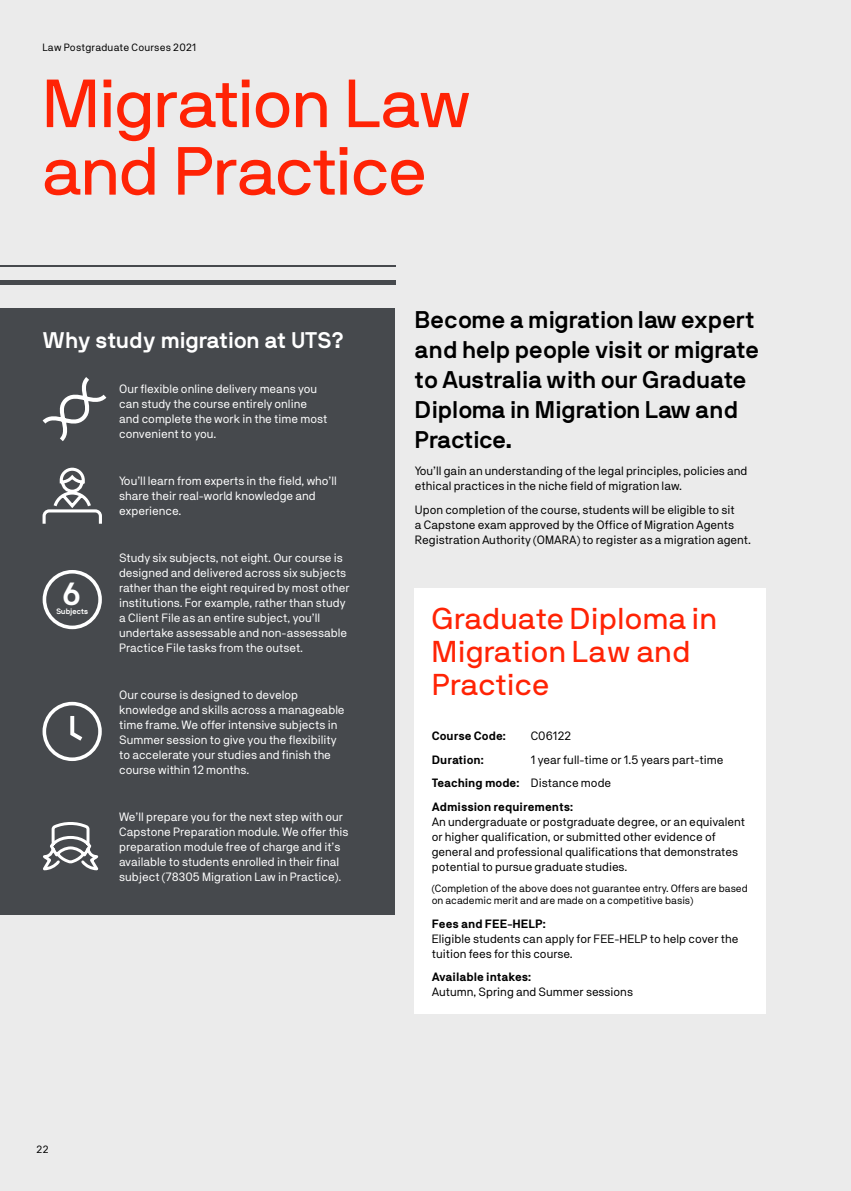
<style>
.page{position:relative;width:851px;height:1191px;background:#fff}
.page>*{position:absolute;margin:0;border:0;box-sizing:border-box;transform-origin:0 0}
.t1{font:67.5px/67.5px "NB International Pro";letter-spacing:-.015em;color:#ff2305}
.t2{font:700 31.8px "NB International Pro";color:#fff}
.t3{font:30px/33px "NB International Pro";letter-spacing:.02em;color:#ff2305}
.t4{font:700 24px/30px "NB International Pro";color:#000}
.t5{font:700 22.5px "NB International Pro";letter-spacing:-.01em;color:#fff}
.t6{font:12px/15px "NB Akademie Std";color:#fff}
.t7{font:12px/15px "NB Akademie Std";color:#000}
.t8{font:700 12px "NB Akademie Std";color:#000}
.t9{font:10.5px/12.6px "NB Akademie Std";color:#000}
.t10{font:10.5px "NB Akademie Std";letter-spacing:.02em;color:#000}
.t11{font:700 7.8px "NB International Pro";color:#fff}
.s1{font-weight:700}
</style>
<div class="page">
<div style="left:0;top:0;width:850px;height:1191px;background:#ebebeb"></div>
<div style="left:0;top:308px;width:394px;height:606px;background:#46494d"></div>
<hr style="left:0;top:281px;width:395px;height:4px;background:#46494d">
<hr style="left:0;top:266px;width:395px;height:1px;background:#46494d">
<div style="left:414px;top:588px;width:351px;height:426px;background:#fff"></div>
<svg style="left:42px;top:467px;width:60px;height:57px"></svg>
<svg style="left:42px;top:377px;width:65px;height:64px"></svg>
<div style="left:43px;top:570px;width:59px;height:59px;border:4px solid #fff;border-radius:50%"></div>
<svg style="left:70px;top:716px;width:12px;height:24px"></svg>
<div style="left:43px;top:702px;width:59px;height:59px;border:4px solid #fff;border-radius:50%"></div>
<svg style="left:43px;top:822px;width:56px;height:49px"></svg>
<p class="t10" style="left:42px;top:41px;width:155px">Law Postgraduate Courses 2021</p>
<h1 class="t1" style="left:43px;top:70px;width:430px">Migration Law and Practice</h1>
<h3 class="t5" style="left:43px;top:327px;width:303px">Why study migration at UTS?</h3>
<p class="t6" style="left:119px;top:381px;width:210px">Our flexible online delivery means you can study the course entirely online and complete the work in the time most convenient to you.</p>
<p class="t6" style="left:119px;top:473px;width:219px">You’ll learn from experts in the field, who’ll share their real-world knowledge and experience.</p>
<p class="t6" style="left:119px;top:550px;width:232px">Study six subjects, not eight. Our course is designed and delivered across six subjects rather than the eight required by most other institutions. For example, rather than study a Client File as an entire subject, you’ll undertake assessable and non-assessable Practice File tasks from the outset.</p>
<p class="t6" style="left:119px;top:687px;width:227px">Our course is designed to develop knowledge and skills across a manageable time frame. We offer intensive subjects in Summer session to give you the flexibility to accelerate your studies and finish the course within 12 months.</p>
<p class="t6" style="left:119px;top:809px;width:231px">We’ll prepare you for the next step with our Capstone Preparation module. We offer this preparation module free of charge and it’s available to students enrolled in their final subject (78305 Migration Law in Practice).</p>
<h2 class="t2" style="left:63px;top:575px;width:21px">6</h2>
<p class="t11" style="left:56px;top:606px;width:33px">Subjects</p>
<p class="t9" style="left:37px;top:1142px;width:13px">22</p>
<h3 class="t4" style="left:415px;top:304px;width:346px">Become a migration law expert and help people visit or migrate to Australia with our Graduate<br>Diploma in Migration Law and<br>Practice.</h3>
<p class="t7" style="left:415px;top:463px;width:334px">You’ll gain an understanding of the legal principles, policies and ethical practices in the niche field of migration law.</p>
<p class="t7" style="left:415px;top:502px;width:337px">Upon completion of the course, students will be eligible to sit<br>a Capstone exam approved by the Office of Migration Agents<br>Registration Authority (OMARA) to register as a migration agent.</p>
<h3 class="t3" style="left:431px;top:602px;width:287px">Graduate Diploma in<br>Migration Law and<br>Practice</h3>
<p class="t8" style="left:431px;top:729px;width:76px">Course Code:</p>
<p class="t7" style="left:530px;top:728px;width:42px">C06122</p>
<p class="t8" style="left:431px;top:752px;width:53px">Duration:</p>
<p class="t7" style="left:431px;top:747px;width:293px;line-height:23.5px;text-indent:99px">1 year full-time or 1.5 years part-time<br><span class="s1">Teaching mode:</span> Distance mode<br><span class="s1">Admission requirements:</span></p>
<p class="t7" style="left:431px;top:813px;width:315px">An undergraduate or postgraduate degree, or an equivalent or higher qualification, or submitted other evidence of general and professional qualifications that demonstrates potential to pursue graduate studies.</p>
<p class="t9" style="left:431px;top:881px;width:317px">(Completion of the above does not guarantee entry. Offers are based on academic merit and are made on a competitive basis)</p>
<p class="t8" style="left:431px;top:916px;width:115px">Fees and FEE-HELP:</p>
<p class="t7" style="left:431px;top:931px;width:308px">Eligible students can apply for FEE-HELP to help cover the tuition fees for this course.</p>
<p class="t8" style="left:431px;top:970px;width:101px">Available intakes:</p>
<p class="t7" style="left:431px;top:984px;width:203px">Autumn, Spring and Summer sessions</p>
</div>
